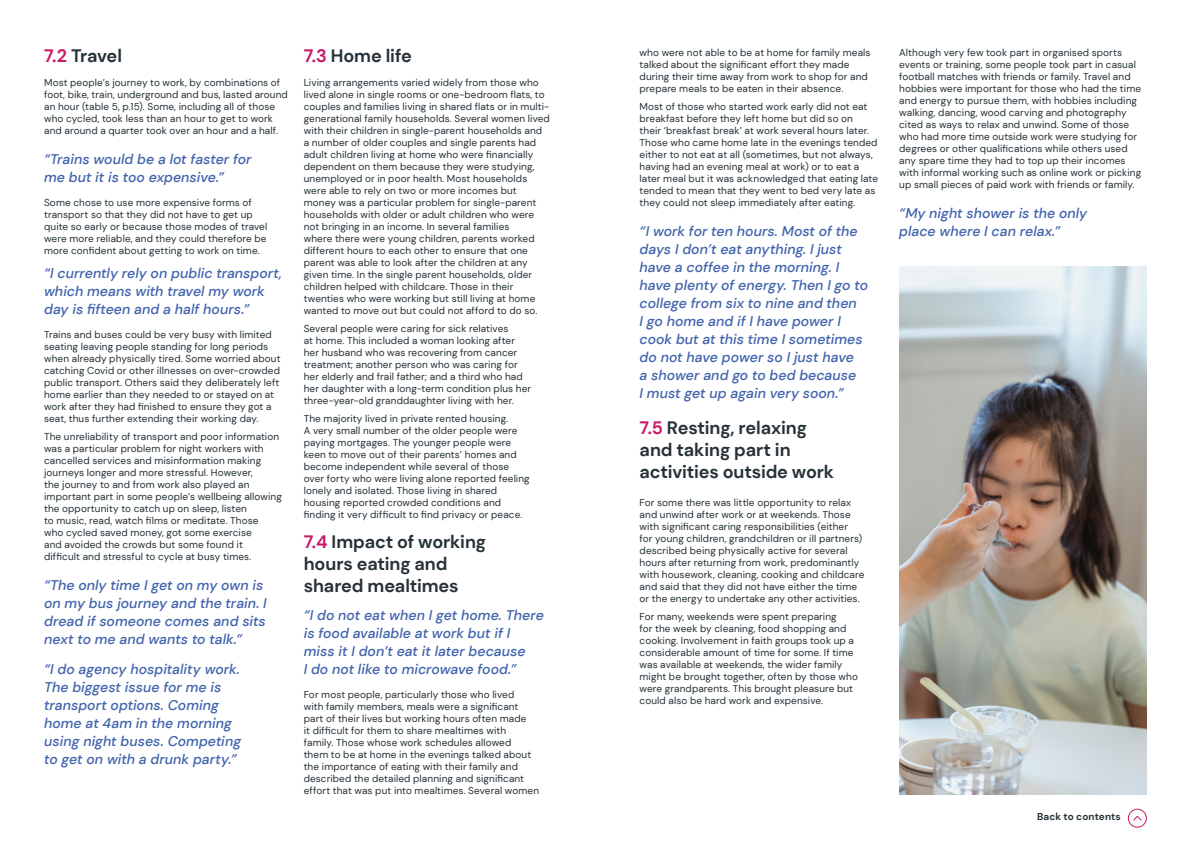
<style>
.page{position:relative;width:1191px;height:842px;background:#fff}
.page>*{position:absolute;margin:0;border:0;box-sizing:border-box;transform-origin:0 0}
.t1{font:700 18px/21.6px "DM Sans";letter-spacing:-.005em;color:#263238}
.Quotes{font:italic 500 14px/18px "DM Sans";color:#4264ad}
.Body_Text{font:10px/12px "DM Sans";letter-spacing:.01em;color:#243036}
.t2{font:700 10px "DM Sans";letter-spacing:.01em;color:#243036}
.s1{color:#ca1969}
</style>
<div class="page">
<img style="left:899px;top:266px;width:247px;height:528px">
<svg style="left:1127px;top:808px;width:20px;height:20px"></svg>
<h3 class="t1" style="left:44px;top:45px;width:79px"><span class="s1">7.2</span> Travel</h3>
<p class="Body_Text" style="left:44px;top:77px;width:245px">Most people’s journey to work, by combinations of foot, bike, train, underground and bus, lasted around an hour (table 5, p.15). Some, including all of those who cycled, took less than an hour to get to work and around a quarter took over an hour and a half.</p>
<p class="Quotes" style="left:44px;top:150px;width:209px">“Trains would be a lot faster for me but it is too expensive.”</p>
<p class="Body_Text" style="left:44px;top:197px;width:225px">Some chose to use more expensive forms of transport so that they did not have to get up quite so early or because those modes of travel were more reliable, and they could therefore be more confident about getting to work on time.</p>
<p class="Quotes" style="left:44px;top:264px;width:239px">“I currently rely on public transport, which means with travel my work day is fifteen and a half hours.”</p>
<p class="Body_Text" style="left:44px;top:329px;width:238px">Trains and buses could be very busy with limited seating leaving people standing for long periods when already physically tired. Some worried about catching Covid or other illnesses on over-crowded public transport. Others said they deliberately left home earlier than they needed to or stayed on at work after they had finished to ensure they got a seat, thus further extending their working day.</p>
<p class="Body_Text" style="left:44px;top:431px;width:239px">The unreliability of transport and poor information was a particular problem for night workers with cancelled services and misinformation making journeys longer and more stressful. However,<br>the journey to and from work also played an important part in some people’s wellbeing allowing the opportunity to catch up on sleep, listen<br>to music, read, watch films or meditate. Those<br>who cycled saved money, got some exercise<br>and avoided the crowds but some found it<br>difficult and stressful to cycle at busy times.</p>
<p class="Quotes" style="left:44px;top:576px;width:224px">“The only time I get on my own is on my bus journey and the train. I dread if someone comes and sits next to me and wants to talk.”</p>
<p class="Quotes" style="left:44px;top:660px;width:198px">“I do agency hospitality work.<br>The biggest issue for me is transport options. Coming home at 4am in the morning using night buses. Competing to get on with a drunk party.”</p>
<h3 class="t1" style="left:304px;top:45px;width:110px"><span class="s1">7.3</span> Home life</h3>
<p class="Body_Text" style="left:304px;top:77px;width:248px">Living arrangements varied widely from those who lived alone in single rooms or one-bedroom flats, to couples and families living in shared flats or in multi&shy;generational family households. Several women lived with their children in single-parent households and a number of older couples and single parents had adult children living at home who were financially dependent on them because they were studying, unemployed or in poor health. Most households were able to rely on two or more incomes but money was a particular problem for single-parent households with older or adult children who were not bringing in an income. In several families<br>where there were young children, parents worked different hours to each other to ensure that one parent was able to look after the children at any given time. In the single parent households, older children helped with childcare. Those in their twenties who were working but still living at home wanted to move out but could not afford to do so.</p>
<p class="Body_Text" style="left:304px;top:323px;width:229px">Several people were caring for sick relatives<br>at home. This included a woman looking after her husband who was recovering from cancer treatment; another person who was caring for her elderly and frail father; and a third who had her daughter with a long-term condition plus her three-year-old granddaughter living with her.</p>
<p class="Body_Text" style="left:304px;top:413px;width:227px">The majority lived in private rented housing.<br>A very small number of the older people were paying mortgages. The younger people were keen to move out of their parents’ homes and become independent while several of those over forty who were living alone reported feeling lonely and isolated. Those living in shared housing reported crowded conditions and finding it very difficult to find privacy or peace.</p>
<h3 class="t1" style="left:304px;top:531px;width:184px"><span class="s1">7.4</span> Impact of working hours eating and shared mealtimes</h3>
<p class="Quotes" style="left:304px;top:606px;width:241px">“I do not eat when I get home. There is food available at work but if I miss it I don’t eat it later because<br>I do not like to microwave food.”</p>
<p class="Body_Text" style="left:304px;top:689px;width:237px">For most people, particularly those who lived<br>with family members, meals were a significant part of their lives but working hours often made<br>it difficult for them to share mealtimes with<br>family. Those whose work schedules allowed<br>them to be at home in the evenings talked about the importance of eating with their family and described the detailed planning and significant effort that was put into mealtimes. Several women</p>
<p class="Body_Text" style="left:639px;top:47px;width:232px">who were not able to be at home for family meals talked about the significant effort they made during their time away from work to shop for and prepare meals to be eaten in their absence.</p>
<p class="Body_Text" style="left:639px;top:101px;width:240px">Most of those who started work early did not eat breakfast before they left home but did so on<br>their ‘breakfast break’ at work several hours later.<br>Those who came home late in the evenings tended either to not eat at all (sometimes, but not always, having had an evening meal at work) or to eat a later meal but it was acknowledged that eating late tended to mean that they went to bed very late as they could not sleep immediately after eating.</p>
<p class="Quotes" style="left:639px;top:222px;width:230px">“I work for ten hours. Most of the days I don’t eat anything. I just have a coffee in the morning. I have plenty of energy. Then I go to college from six to nine and then<br>I go home and if I have power I cook but at this time I sometimes do not have power so I just have<br>a shower and go to bed because<br>I must get up again very soon.”</p>
<h3 class="t1" style="left:639px;top:417px;width:196px"><span class="s1">7.5</span> Resting, relaxing and taking part in activities outside work</h3>
<p class="Body_Text" style="left:639px;top:497px;width:226px">For some there was little opportunity to relax and unwind after work or at weekends. Those with significant caring responsibilities (either<br>for young children, grandchildren or ill partners) described being physically active for several hours after returning from work, predominantly with housework, cleaning, cooking and childcare and said that they did not have either the time or the energy to undertake any other activities.</p>
<p class="Body_Text" style="left:639px;top:611px;width:220px">For many, weekends were spent preparing<br>for the week by cleaning, food shopping and cooking. Involvement in faith groups took up a considerable amount of time for some. If time was available at weekends, the wider family might be brought together, often by those who were grandparents. This brought pleasure but could also be hard work and expensive.</p>
<p class="Body_Text" style="left:899px;top:47px;width:243px">Although very few took part in organised sports events or training, some people took part in casual football matches with friends or family. Travel and hobbies were important for those who had the time and energy to pursue them, with hobbies including walking, dancing, wood carving and photography cited as ways to relax and unwind. Some of those who had more time outside work were studying for degrees or other qualifications while others used any spare time they had to top up their incomes with informal working such as online work or picking up small pieces of paid work with friends or family.</p>
<p class="Quotes" style="left:899px;top:204px;width:190px">“My night shower is the only place where I can relax.”</p>
<p class="t2" style="left:1037px;top:810px;width:85px">Back to contents</p>
</div>
